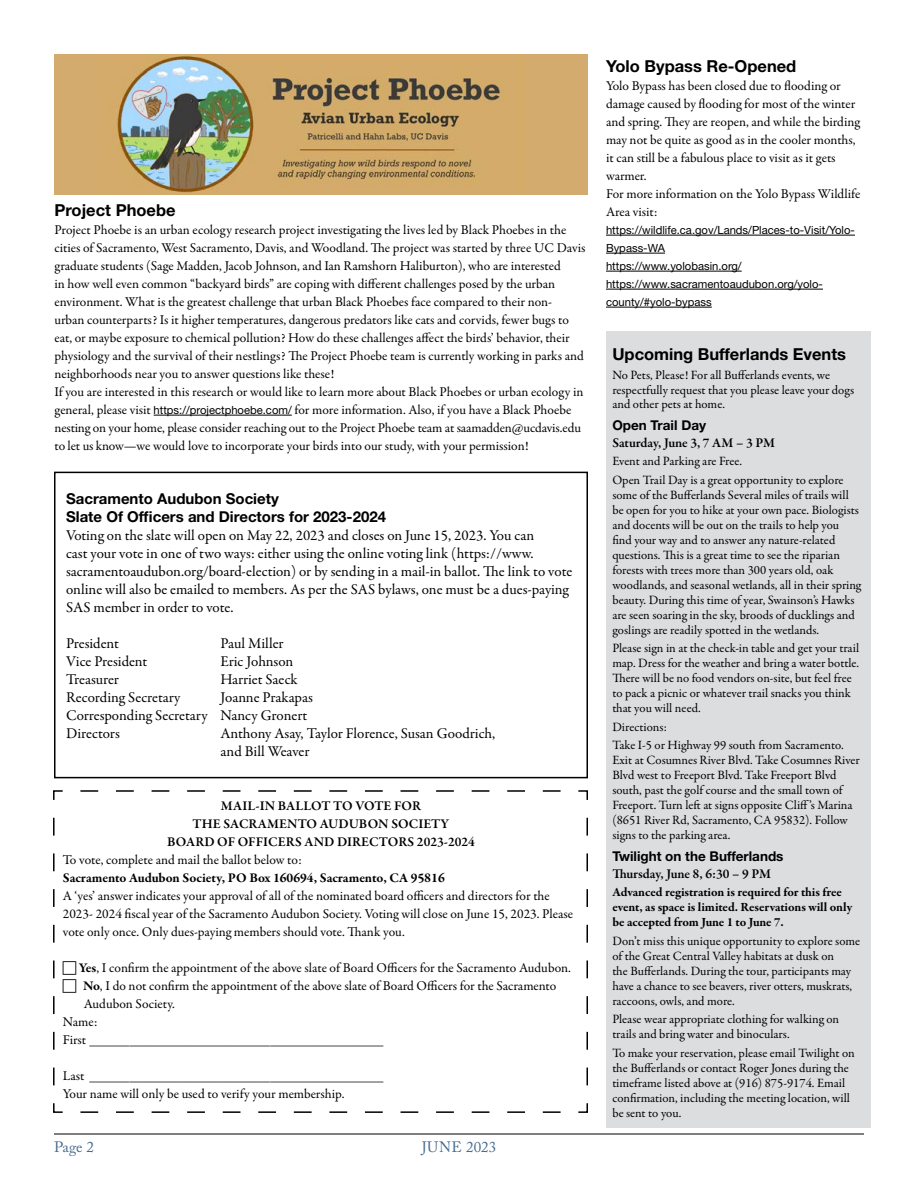
<style>
.page{position:relative;width:918px;height:1188px;background:#fff}
.page>*{position:absolute;margin:0;border:0;box-sizing:border-box;transform-origin:0 0}
.t1{font:700 16.5px "Helvetica Neue LT Std";color:#000}
.t2{font:15px/18px "Garamond Premr Pro";color:#000}
.t3{font:700 15px/18px "Helvetica Neue LT Std";color:#000}
.t4{font:15px "Adobe Caslon Pro";letter-spacing:.02em;color:#456c91}
.t5{font:15px "Adobe Caslon Pro";color:#456c91}
.t6{font:13.5px/18px "Garamond Premr Pro";color:#000}
.t7{font:600 13.5px/18px "Garamond Premr Pro";color:#000;text-align:center}
.t8{font:700 13.5px "Garamond Premr Pro";color:#000}
.t9{font:700 13.5px "Helvetica Neue LT Std";color:#000}
.t10{font:12.75px/15px "Garamond Premr Pro";color:#000}
.t11{font:700 12.75px/15px "Garamond Premr Pro";letter-spacing:-.005em;color:#000}
.t12{font:11.25px/18px "Helvetica Neue LT Std";color:#000}
.s1{font-family:"Helvetica Neue LT Std";font-size:11.25px}
.s2{font-weight:700}
</style>
<div class="page">
<hr style="left:54px;top:1134px;width:810px;height:1px;background:#000">
<div style="left:54px;top:472px;width:534px;height:306px;border:2px solid #000"></div>
<svg style="left:53px;top:790px;width:535px;height:323px"></svg>
<hr style="left:154px;top:415px;width:138px;height:1px;background:#000">
<div style="left:54px;top:54px;width:534px;height:140px;background:#d3ab6e"></div>
<img style="left:116px;top:54px;width:390px;height:139px">
<div style="left:606px;top:332px;width:265px;height:796px;background:#dcddde"></div>
<hr style="left:606px;top:235px;width:249px;height:1px;background:#000">
<hr style="left:606px;top:253px;width:59px;height:1px;background:#000">
<hr style="left:606px;top:271px;width:136px;height:1px;background:#000">
<hr style="left:606px;top:289px;width:217px;height:1px;background:#000">
<hr style="left:606px;top:307px;width:106px;height:1px;background:#000">
<svg style="left:63px;top:961px;width:13px;height:32px"></svg>
<p class="t1" style="left:55px;top:200px;width:123px">Project Phoebe</p>
<p class="t6" style="left:55px;top:221px;width:532px">Project Phoebe is an urban ecology research project investigating the lives led by Black Phoebes in the cities of Sacramento, West Sacramento, Davis, and Woodland. The project was started by three UC Davis graduate students (Sage Madden, Jacob Johnson, and Ian Ramshorn Haliburton), who are interested<br>in how well even common “backyard birds” are coping with different challenges posed by the urban environment. What is the greatest challenge that urban Black Phoebes face compared to their non&shy;urban counterparts? Is it higher temperatures, dangerous predators like cats and corvids, fewer bugs to eat, or maybe exposure to chemical pollution? How do these challenges affect the birds’ behavior, their physiology and the survival of their nestlings? The Project Phoebe team is currently working in parks and neighborhoods near you to answer questions like these!<br>If you are interested in this research or would like to learn more about Black Phoebes or urban ecology in general, please visit <span class="s1">https://projectphoebe.com/</span> for more information. Also, if you have a Black Phoebe nesting on your home, please consider reaching out to the Project Phoebe team at saamadden@ucdavis.edu to let us know—we would love to incorporate your birds into our study, with your permission!</p>
<p class="t3" style="left:66px;top:489px;width:322px">Sacramento Audubon Society<br>Slate Of Officers and Directors for 2023-2024</p>
<p class="t2" style="left:66px;top:527px;width:508px">Voting on the slate will open on May 22, 2023 and closes on June 15, 2023. You can<br>cast your vote in one of two ways: either using the online voting link (https://www. sacramentoaudubon.org/board-election) or by sending in a mail-in ballot. The link to vote online will also be emailed to members. As per the SAS bylaws, one must be a dues-paying SAS member in order to vote.</p>
<p class="t2" style="left:66px;top:635px;width:54px">President</p>
<p class="t2" style="left:221px;top:635px;width:64px">Paul Miller</p>
<p class="t2" style="left:66px;top:653px;width:83px">Vice President</p>
<p class="t2" style="left:221px;top:653px;width:74px">Eric Johnson</p>
<p class="t2" style="left:66px;top:671px;width:54px">Treasurer</p>
<p class="t2" style="left:221px;top:671px;width:79px">Harriet Saeck</p>
<p class="t2" style="left:66px;top:689px;width:116px">Recording Secretary</p>
<p class="t2" style="left:66px;top:689px;width:248px;text-indent:154px">Joanne Prakapas<br>Corresponding Secretary Nancy Gronert<br>Directors</p>
<p class="t2" style="left:221px;top:725px;width:276px">Anthony Asay, Taylor Florence, Susan Goodrich, and Bill Weaver</p>
<p class="t7" style="left:167px;top:797px;width:309px">MAIL-IN BALLOT TO VOTE FOR<br>THE SACRAMENTO AUDUBON SOCIETY<br>BOARD OF OFFICERS AND DIRECTORS 2023-2024</p>
<p class="t6" style="left:63px;top:851px;width:241px">To vote, complete and mail the ballot below to:</p>
<p class="t8" style="left:63px;top:869px;width:383px">Sacramento Audubon Society, PO Box 160694, Sacramento, CA 95816</p>
<p class="t6" style="left:63px;top:887px;width:512px">A ‘yes’ answer indicates your approval of all of the nominated board officers and directors for the<br>2023- 2024 fiscal year of the Sacramento Audubon Society. Voting will close on June 15, 2023. Please vote only once. Only dues-paying members should vote. Thank you.</p>
<p class="t6" style="left:79px;top:959px;width:494px"><span class="s2">Yes</span>, I confirm the appointment of the above slate of Board Officers for the Sacramento Audubon.</p>
<p class="t6" style="left:83px;top:977px;width:475px"><span class="s2">No</span>, I do not confirm the appointment of the above slate of Board Officers for the Sacramento</p>
<p class="t6" style="left:84px;top:995px;width:93px">Audubon Society.</p>
<p class="t6" style="left:63px;top:1013px;width:36px">Name:</p>
<p class="t6" style="left:63px;top:1031px;width:322px">First ____________________________________________</p>
<p class="t6" style="left:63px;top:1067px;width:322px">Last ____________________________________________<br>Your name will only be used to verify your membership.</p>
<p class="t5" style="left:54px;top:1138px;width:41px">Page 2</p>
<p class="t4" style="left:422px;top:1138px;width:76px">JUNE 2023</p>
<p class="t1" style="left:606px;top:56px;width:192px">Yolo Bypass Re-Opened</p>
<p class="t6" style="left:606px;top:77px;width:256px">Yolo Bypass has been closed due to flooding or damage caused by flooding for most of the winter and spring. They are reopen, and while the birding may not be quite as good as in the cooler months, it can still be a fabulous place to visit as it gets warmer.<br>For more information on the Yolo Bypass Wildlife Area visit:</p>
<p class="t12" style="left:606px;top:221px;width:250px">https://wildlife.ca.gov/Lands/Places-to-Visit/Yolo-Bypass-WA<br>https://www.yolobasin.org/ https://www.sacramentoaudubon.org/yolo&shy;county/#yolo-bypass</p>
<p class="t1" style="left:612px;top:344px;width:235px">Upcoming Bufferlands Events</p>
<p class="t10" style="left:612px;top:367px;width:243px">No Pets, Please! For all Bufferlands events, we respectfully request that you please leave your dogs and other pets at home.</p>
<p class="t9" style="left:612px;top:417px;width:95px">Open Trail Day</p>
<p class="t7" style="left:612px;top:434px;width:164px">Saturday, June 3, 7 AM – 3 PM</p>
<p class="t10" style="left:612px;top:452px;width:233px;line-height:18.5px">Event and Parking are Free.<br>Open Trail Day is a great opportunity to explore</p>
<p class="t10" style="left:612px;top:488px;width:250px">some of the Bufferlands Several miles of trails will be open for you to hike at your own pace. Biologists and docents will be out on the trails to help you find your way and to answer any nature-related questions. This is a great time to see the riparian forests with trees more than 300 years old, oak woodlands, and seasonal wetlands, all in their spring beauty. During this time of year, Swainson’s Hawks are seen soaring in the sky, broods of ducklings and goslings are readily spotted in the wetlands.</p>
<p class="t10" style="left:612px;top:641px;width:248px">Please sign in at the check-in table and get your trail map. Dress for the weather and bring a water bottle.<br>There will be no food vendors on-site, but feel free to pack a picnic or whatever trail snacks you think that you will need.</p>
<p class="t10" style="left:612px;top:718px;width:233px;line-height:18.5px">Directions:<br>Take I-5 or Highway 99 south from Sacramento.</p>
<p class="t10" style="left:612px;top:753px;width:249px">Exit at Cosumnes River Blvd. Take Cosumnes River Blvd west to Freeport Blvd. Take Freeport Blvd south, past the golf course and the small town of Freeport. Turn left at signs opposite Cliff’s Marina (8651 River Rd, Sacramento, CA 95832). Follow signs to the parking area.</p>
<p class="t9" style="left:612px;top:848px;width:173px">Twilight on the Bufferlands</p>
<p class="t7" style="left:612px;top:865px;width:160px">Thursday, June 8, 6:30 – 9 PM</p>
<p class="t11" style="left:612px;top:885px;width:241px">Advanced registration is required for this free event, as space is limited. Reservations will only be accepted from June 1 to June 7.</p>
<p class="t10" style="left:612px;top:933px;width:249px">Don’t miss this unique opportunity to explore some of the Great Central Valley habitats at dusk on<br>the Bufferlands. During the tour, participants may have a chance to see beavers, river otters, muskrats, raccoons, owls, and more.</p>
<p class="t10" style="left:612px;top:1012px;width:228px">Please wear appropriate clothing for walking on trails and bring water and binoculars.</p>
<p class="t10" style="left:612px;top:1045px;width:244px">To make your reservation, please email Twilight on the Bufferlands or contact Roger Jones during the timeframe listed above at (916) 875-9174. Email confirmation, including the meeting location, will be sent to you.</p>
</div>
